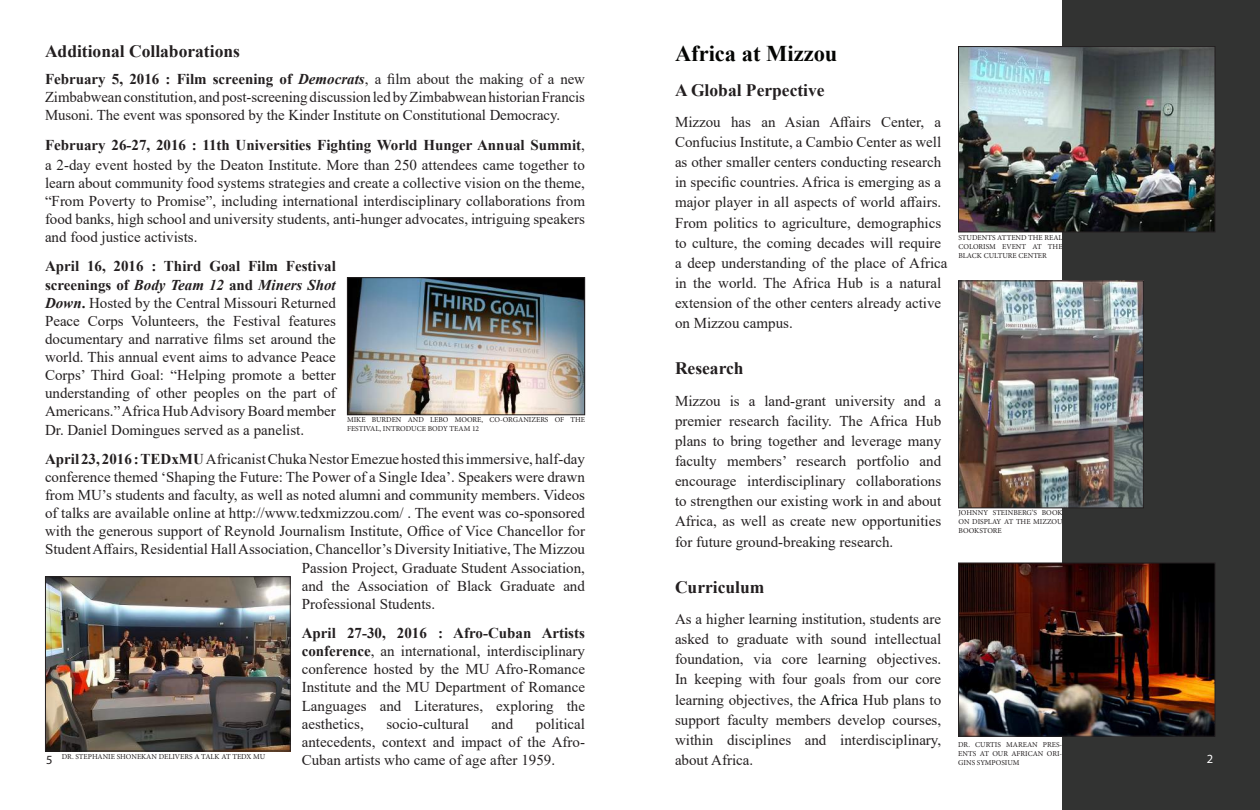
<style>
.page{position:relative;width:1260px;height:810px;background:#fff}
.page>*{position:absolute;margin:0;border:0;box-sizing:border-box;transform-origin:0 0}
.t1{font:700 22.5px "Times New Roman";color:#040503}
.t2{font:700 17.5px "Times New Roman";color:#231f20}
.t3{font:15px/20.1px "Times New Roman";color:#231f20;text-align:justify}
.t4{font:12.5px "Myriad Pro";color:#fff}
.t5{font:12.5px "Myriad Pro";color:#231f20}
.t6{font:7.5px/9px "Minion Pro";color:#231f20;text-align:justify}
.s1{font-weight:700}
.s2{font-weight:700;font-style:italic}
.s3{color:#040503}
</style>
<div class="page">
<div style="left:1063px;top:0;width:197px;height:810px;background:#323332"></div>
<img style="left:960px;top:48px;width:253px;height:182px">
<div style="left:958px;top:46px;width:257px;height:186px;border:1px solid #231f20"></div>
<img style="left:960px;top:283px;width:182px;height:223px">
<div style="left:958px;top:281px;width:186px;height:227px;border:1px solid #231f20"></div>
<img style="left:960px;top:565px;width:253px;height:170px">
<div style="left:958px;top:563px;width:257px;height:174px;border:1px solid #231f20"></div>
<img style="left:349px;top:279px;width:234px;height:134px">
<div style="left:347px;top:277px;width:238px;height:138px;border:1px solid #231f20"></div>
<img style="left:47px;top:578px;width:242px;height:171px">
<div style="left:45px;top:576px;width:246px;height:175px;border:1px solid #231f20"></div>
<p class="t2" style="left:45px;top:38px;width:196px">Additional Collaborations</p>
<p class="t3" style="left:45px;top:70px;width:542px;line-height:18.1px"><span class="s1">February 5, 2016 : Film screening of</span> <span class="s2">Democrats</span>, a film about the making of a new Zimbabwean constitution, and post-screening discussion led by Zimbabwean historian Francis Musoni. The event was sponsored by the Kinder Institute on Constitutional Democracy.</p>
<p class="t3" style="left:45px;top:134px;width:541px"><span class="s1">February 26-27, 2016 : 11th Universities Fighting World Hunger Annual Summit</span>, a 2-day event hosted by the Deaton Institute. More than 250 attendees came together to</p>
<p class="t3" style="left:45px;top:173px;width:542px;line-height:18.1px">learn about community food systems strategies and create a collective vision on the theme, “From Poverty to Promise”, including international interdisciplinary collaborations from food banks, high school and university students, anti-hunger advocates, intriguing speakers and food justice activists.</p>
<p class="t3" style="left:45px;top:257px;width:292px;line-height:18.1px"><span class="s1">April 16, 2016 : Third Goal Film Festival screenings of</span> <span class="s2">Body Team 12</span> <span class="s1">and</span> <span class="s2">Miners Shot Down</span><span class="s1">.</span> Hosted by the Central Missouri Returned Peace Corps Volunteers, the Festival features documentary and narrative films set around the world. This annual event aims to advance Peace Corps’ Third Goal: “Helping promote a better understanding of other peoples on the part of Americans.” Africa Hub Advisory Board member Dr. Daniel Domingues served as a panelist.</p>
<p class="t3" style="left:45px;top:448px;width:542px"><span class="s1">April 23, 2016 : TEDxMU</span> Africanist Chuka Nestor Emezue hosted this immersive, half-day</p>
<p class="t3" style="left:45px;top:466px;width:541px">conference themed ‘Shaping the Future: The Power of a Single Idea’. Speakers were drawn</p>
<p class="t3" style="left:45px;top:485px;width:542px">from MU’s students and faculty, as well as noted alumni and community members. Videos</p>
<p class="t3" style="left:45px;top:503px;width:541px">of talks are available online at http://www.tedxmizzou.com/ . The event was co-sponsored</p>
<p class="t3" style="left:45px;top:521px;width:542px">with the generous support of Reynold Journalism Institute, Office of Vice Chancellor for</p>
<p class="t3" style="left:45px;top:539px;width:542px">Student Affairs, Residential Hall Association, Chancellor’s Diversity Initiative, The Mizzou</p>
<p class="t3" style="left:302px;top:557px;width:285px">Passion Project, Graduate Student Association,</p>
<p class="t3" style="left:302px;top:575px;width:285px">and the Association of Black Graduate and</p>
<p class="t3" style="left:302px;top:593px;width:135px">Professional Students.</p>
<p class="t3" style="left:302px;top:624px;width:285px;line-height:18.1px"><span class="s1">April 27-30, 2016 : Afro-Cuban Artists conference</span>, an international, interdisciplinary conference hosted by the MU Afro-Romance Institute and the MU Department of Romance Languages and Literatures, exploring the aesthetics,</p>
<p class="t6" style="left:347px;top:416px;width:239px">MIKE BURDEN AND LEBO MOORE, CO-ORGANIZERS OF THE<br>FESTIVAL, INTRODUCE BODY TEAM 12</p>
<p class="t3" style="left:302px;top:714px;width:285px;line-height:18.1px;text-align:right">political<br>antecedents, context and impact of the Afro-</p>
<p class="t3" style="left:386px;top:713px;width:84px">socio-cultural</p>
<p class="t3" style="left:492px;top:713px;width:23px">and</p>
<p class="t6" style="left:62px;top:752px;width:205px">DR. STEPHANIE SHONEKAN DELIVERS A TALK AT TEDX MU</p>
<p class="t5" style="left:46px;top:752px;width:8px">5</p>
<p class="t3" style="left:302px;top:749px;width:255px">Cuban artists who came of age after 1959.</p>
<h1 class="t1" style="left:675px;top:38px;width:164px">Africa at Mizzou</h1>
<p class="t2" style="left:675px;top:77px;width:151px">A Global Perpective</p>
<p class="t3" style="left:675px;top:111px;width:274px;text-align:left">Mizzou has an Asian Affairs Center, a Confucius Institute, a Cambio Center as well as other smaller centers conducting research in specific countries. Africa is emerging as a major player in all aspects of world affairs.<br>From politics to agriculture, demographics to culture, the coming decades will require a deep understanding of the place of Africa in the world. The Africa Hub is a natural extension of the other centers already active on Mizzou campus.</p>
<p class="t2" style="left:675px;top:356px;width:70px">Research</p>
<p class="t3" style="left:675px;top:390px;width:268px">Mizzou is a land-grant university and a premier research facility. The Africa Hub plans to bring together and leverage many faculty members’ research portfolio and encourage interdisciplinary collaborations to strengthen our existing work in and about Africa, as well as create new opportunities for future ground-breaking research.</p>
<p class="t2" style="left:675px;top:574px;width:91px">Curriculum</p>
<p class="t3" style="left:675px;top:609px;width:268px">As a higher learning institution, students are asked to graduate with sound intellectual foundation, via core learning objectives.<br>In keeping with four goals from our core learning objectives, the <span class="s3">Africa</span> Hub plans to support faculty members develop courses, within disciplines and interdisciplinary, about Africa.</p>
<p class="t6" style="left:958px;top:233px;width:106px">STUDENTS ATTEND THE REAL COLORISM EVENT AT THE BLACK CULTURE CENTER</p>
<p class="t6" style="left:958px;top:509px;width:106px">JOHNNY STEINBERG’S BOOK ON DISPLAY AT THE MIZZOU BOOKSTORE</p>
<p class="t6" style="left:958px;top:740px;width:106px">DR. CURTIS MAREAN PRES-ENTS AT OUR AFRICAN ORI-GINS SYMPOSIUM</p>
<p class="t4" style="left:1207px;top:751px;width:8px">2</p>
</div>
